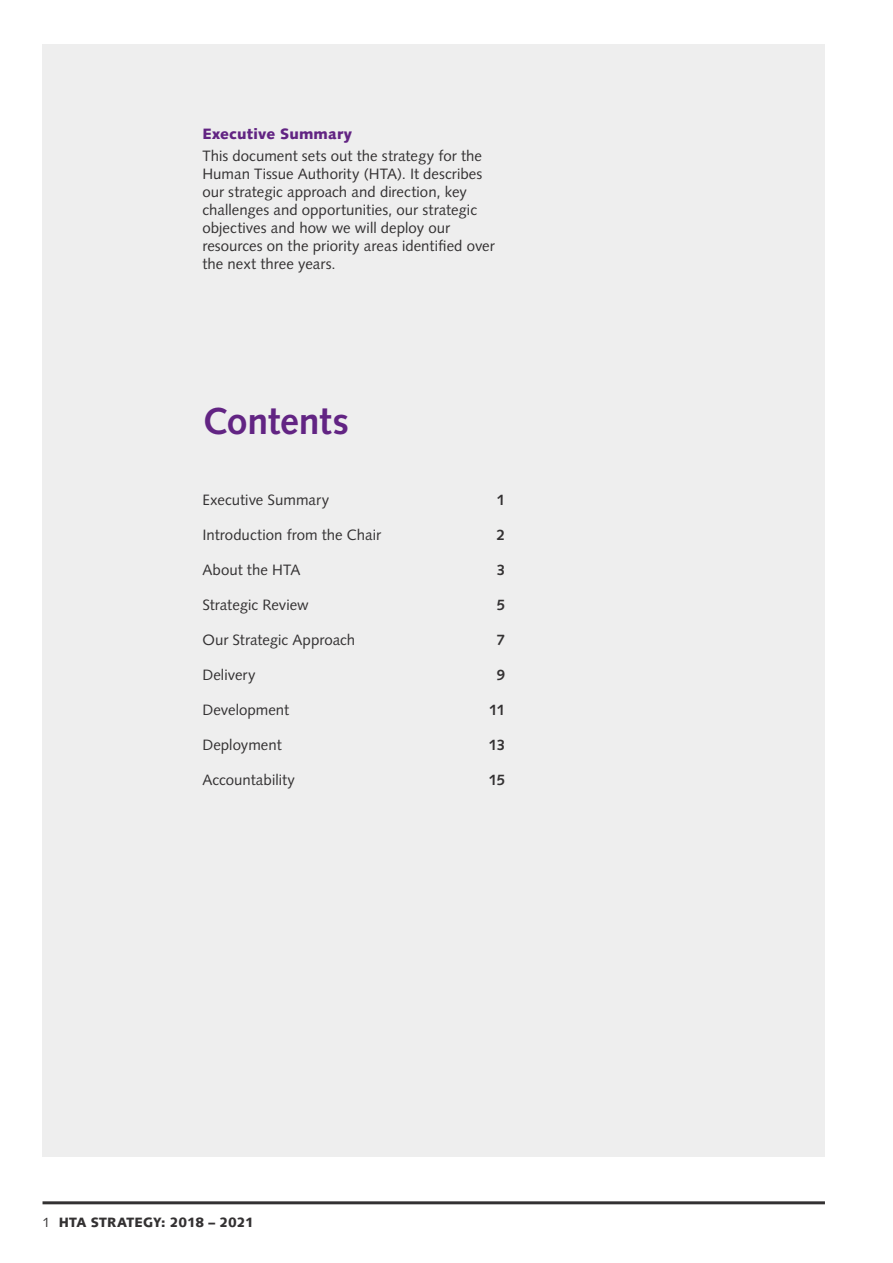
<style>
.page{position:relative;width:893px;height:1263px;background:#fff}
.page>*{position:absolute;margin:0;border:0;box-sizing:border-box;transform-origin:0 0}
.Page_title{font:700 37.5px "Syntax LT Std";letter-spacing:-.01em;color:#622483}
.t1{font:15px/18px "Syntax LT Std";color:#333132}
.Paragraph_title_line{font:900 15px "Syntax LT Std";letter-spacing:.015em;color:#622483}
.t2{font:700 15px "Syntax LT Std";color:#333132}
.Every_page_doc_title{font:900 13.5px "Syntax LT Std";letter-spacing:-.005em;color:#333132}
.s1{font-weight:400}
</style>
<div class="page">
<div style="left:43px;top:45px;width:782px;height:1112px;background:#eee"></div>
<hr style="left:43px;top:1201px;width:782px;height:3px;background:#333132">
<p class="Paragraph_title_line" style="left:202px;top:125px;width:151px">Executive Summary</p>
<p class="t1" style="left:202px;top:147px;width:294px">This document sets out the strategy for the Human Tissue Authority (HTA). It describes our strategic approach and direction, key challenges and opportunities, our strategic objectives and how we will deploy our resources on the priority areas identified over the next three years.</p>
<p class="Page_title" style="left:202px;top:399px;width:148px">Contents</p>
<p class="t1" style="left:202px;top:490px;width:128px">Executive Summary</p>
<p class="t2" style="left:497px;top:491px;width:10px">1</p>
<p class="t1" style="left:202px;top:525px;width:180px">Introduction from the Chair</p>
<p class="t2" style="left:497px;top:526px;width:10px">2</p>
<p class="t1" style="left:202px;top:560px;width:100px">About the HTA</p>
<p class="t2" style="left:497px;top:561px;width:10px">3</p>
<p class="t1" style="left:202px;top:595px;width:108px">Strategic Review</p>
<p class="t2" style="left:497px;top:596px;width:10px">5</p>
<p class="t1" style="left:202px;top:630px;width:154px">Our Strategic Approach</p>
<p class="t2" style="left:497px;top:631px;width:10px">7</p>
<p class="t1" style="left:202px;top:665px;width:55px">Delivery</p>
<p class="t2" style="left:497px;top:666px;width:10px">9</p>
<p class="t1" style="left:202px;top:700px;width:88px">Development</p>
<p class="t2" style="left:489px;top:701px;width:17px">11</p>
<p class="t1" style="left:202px;top:735px;width:81px">Deployment</p>
<p class="t2" style="left:489px;top:736px;width:18px">13</p>
<p class="t1" style="left:202px;top:770px;width:94px">Accountability</p>
<p class="t2" style="left:489px;top:771px;width:18px">15</p>
<p class="Every_page_doc_title" style="left:43px;top:1214px;width:213px"><span class="s1">1</span> HTA STRATEGY: 2018 – 2021</p>
</div>
